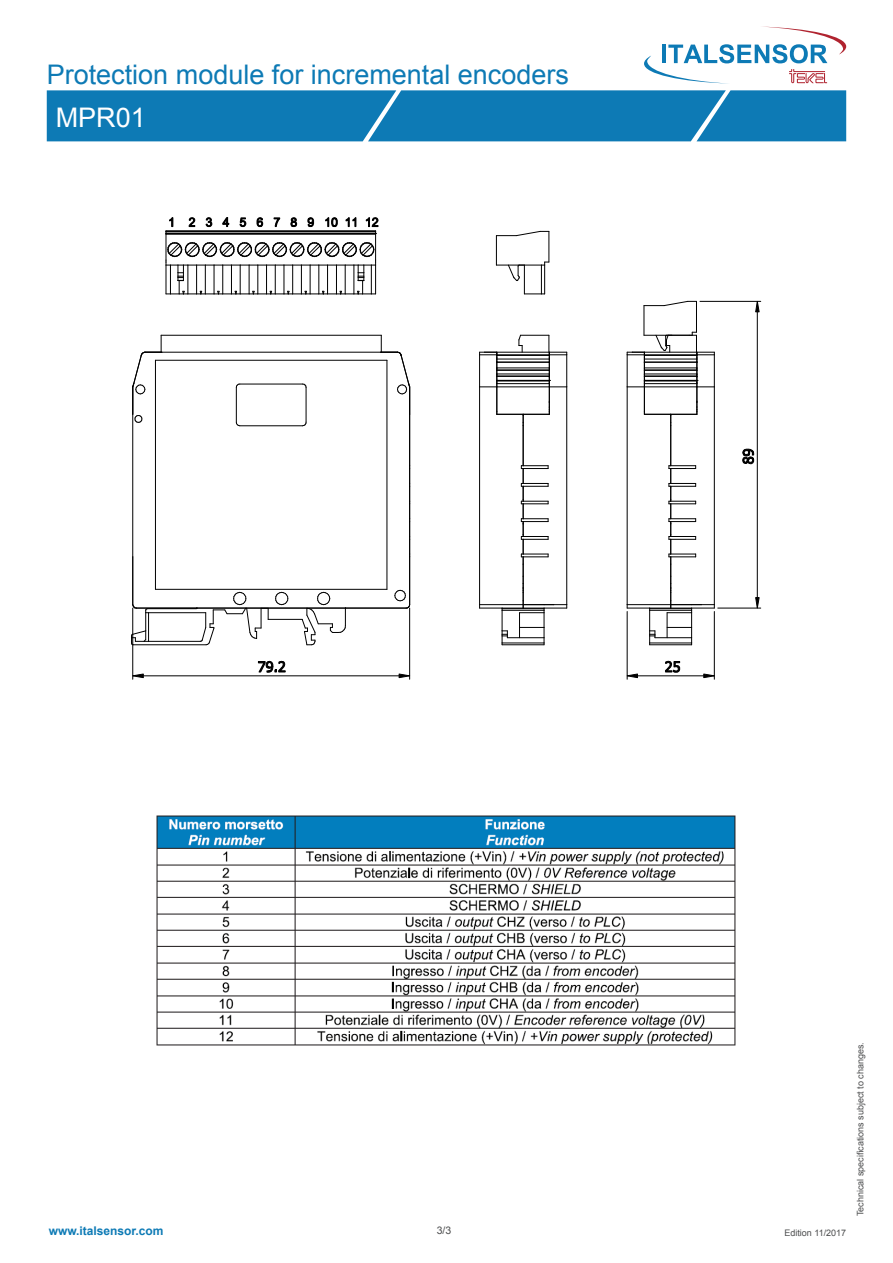
<style>
.page{position:relative;width:893px;height:1263px;background:#fff}
.page>*{position:absolute;margin:0;border:0;box-sizing:border-box;transform-origin:0 0}
.t1{font:27px "Arial";color:#0d7ab5}
.t2{font:27px "Arial";color:#fff}
.t3{font:700 12px "Arial";color:#0d7ab5}
.t4{font:10.5px "Arial";color:#4b4c4d}
.t5{font:9px "Arial";color:#4b4c4d}
</style>
<div class="page">
<svg style="left:644px;top:27px;width:202px;height:57px"></svg>
<div style="left:47px;top:90px;width:799px;height:51px;background:#0d7ab5"></div>
<hr style="left:132px;top:608px;width:1px;height:71px;background:#000">
<hr style="left:409px;top:608px;width:1px;height:71px;background:#000">
<hr style="left:143px;top:675px;width:256px;height:1px;background:#000">
<svg style="left:132px;top:673px;width:12px;height:5px"></svg>
<svg style="left:399px;top:673px;width:12px;height:5px"></svg>
<svg style="left:257px;top:661px;width:29px;height:12px"></svg>
<hr style="left:149px;top:612px;width:57px;height:1px;background:#000">
<hr style="left:136px;top:608px;width:61px;height:1px;background:#000">
<hr style="left:133px;top:644px;width:73px;height:1px;background:#000">
<hr style="left:149px;top:641px;width:51px;height:1px;background:#000">
<hr style="left:161px;top:335px;width:220px;height:1px;background:#000">
<hr style="left:155px;top:360px;width:232px;height:1px;background:#000">
<hr style="left:155px;top:589px;width:232px;height:1px;background:#000">
<hr style="left:162px;top:352px;width:218px;height:1px;background:#000">
<hr style="left:155px;top:360px;width:1px;height:229px;background:#000">
<hr style="left:132px;top:557px;width:1px;height:48px;background:#000">
<svg style="left:131px;top:605px;width:18px;height:40px"></svg>
<hr style="left:132px;top:414px;width:1px;height:143px;background:#000">
<svg style="left:132px;top:335px;width:30px;height:88px"></svg>
<hr style="left:700px;top:301px;width:61px;height:1px;background:#000">
<hr style="left:718px;top:608px;width:43px;height:1px;background:#000">
<hr style="left:757px;top:312px;width:1px;height:286px;background:#000">
<svg style="left:755px;top:300px;width:5px;height:12px"></svg>
<svg style="left:755px;top:597px;width:5px;height:12px"></svg>
<svg style="left:742px;top:448px;width:12px;height:17px"></svg>
<hr style="left:387px;top:360px;width:1px;height:229px;background:#000">
<hr style="left:409px;top:557px;width:1px;height:48px;background:#000">
<hr style="left:479px;top:387px;width:1px;height:218px;background:#000">
<hr style="left:346px;top:608px;width:60px;height:1px;background:#000">
<hr style="left:268px;top:619px;width:34px;height:1px;background:#000">
<svg style="left:275px;top:592px;width:13px;height:13px"></svg>
<hr style="left:197px;top:608px;width:148px;height:1px;background:#000">
<svg style="left:196px;top:592px;width:73px;height:53px"></svg>
<svg style="left:301px;top:592px;width:45px;height:53px"></svg>
<svg style="left:394px;top:590px;width:16px;height:19px"></svg>
<hr style="left:240px;top:425px;width:63px;height:1px;background:#000">
<hr style="left:236px;top:387px;width:1px;height:35px;background:#000">
<hr style="left:306px;top:387px;width:1px;height:35px;background:#000">
<hr style="left:409px;top:414px;width:1px;height:52px;background:#000">
<svg style="left:409px;top:466px;width:1px;height:91px"></svg>
<hr style="left:523px;top:426px;width:1px;height:40px;background:#000">
<hr style="left:627px;top:387px;width:1px;height:218px;background:#000">
<hr style="left:714px;top:387px;width:1px;height:218px;background:#000">
<hr style="left:566px;top:387px;width:1px;height:218px;background:#000">
<hr style="left:627px;top:611px;width:1px;height:68px;background:#000">
<hr style="left:714px;top:611px;width:1px;height:68px;background:#000">
<hr style="left:637px;top:675px;width:67px;height:1px;background:#000">
<svg style="left:626px;top:673px;width:12px;height:5px"></svg>
<svg style="left:703px;top:673px;width:12px;height:5px"></svg>
<svg style="left:665px;top:661px;width:15px;height:12px"></svg>
<svg style="left:479px;top:465px;width:88px;height:180px"></svg>
<hr style="left:670px;top:426px;width:1px;height:40px;background:#000">
<svg style="left:627px;top:465px;width:88px;height:180px"></svg>
<hr style="left:240px;top:384px;width:63px;height:1px;background:#000">
<svg style="left:380px;top:335px;width:30px;height:79px"></svg>
<svg style="left:166px;top:217px;width:212px;height:78px"></svg>
<hr style="left:549px;top:231px;width:1px;height:31px;background:#000">
<svg style="left:496px;top:231px;width:53px;height:64px"></svg>
<svg style="left:479px;top:334px;width:88px;height:92px"></svg>
<svg style="left:627px;top:301px;width:88px;height:125px"></svg>
<img style="left:157px;top:816px;width:579px;height:230px">
<p class="t1" style="left:47px;top:55px;width:524px">Protection module for incremental encoders</p>
<p class="t2" style="left:56px;top:99px;width:92px">MPR01</p>
<h2 class="t3" style="left:49px;top:1222px;width:116px">www.italsensor.com</h2>
<p class="t4" style="left:437px;top:1222px;width:16px">3/3</p>
<p class="t5" style="left:784px;top:1227px;width:63px">Edition 11/2017</p>
<p class="t5" style="left:854px;top:1216px;width:176px;rotate:-90deg">Technical specifications subject to changes.</p>
</div>
